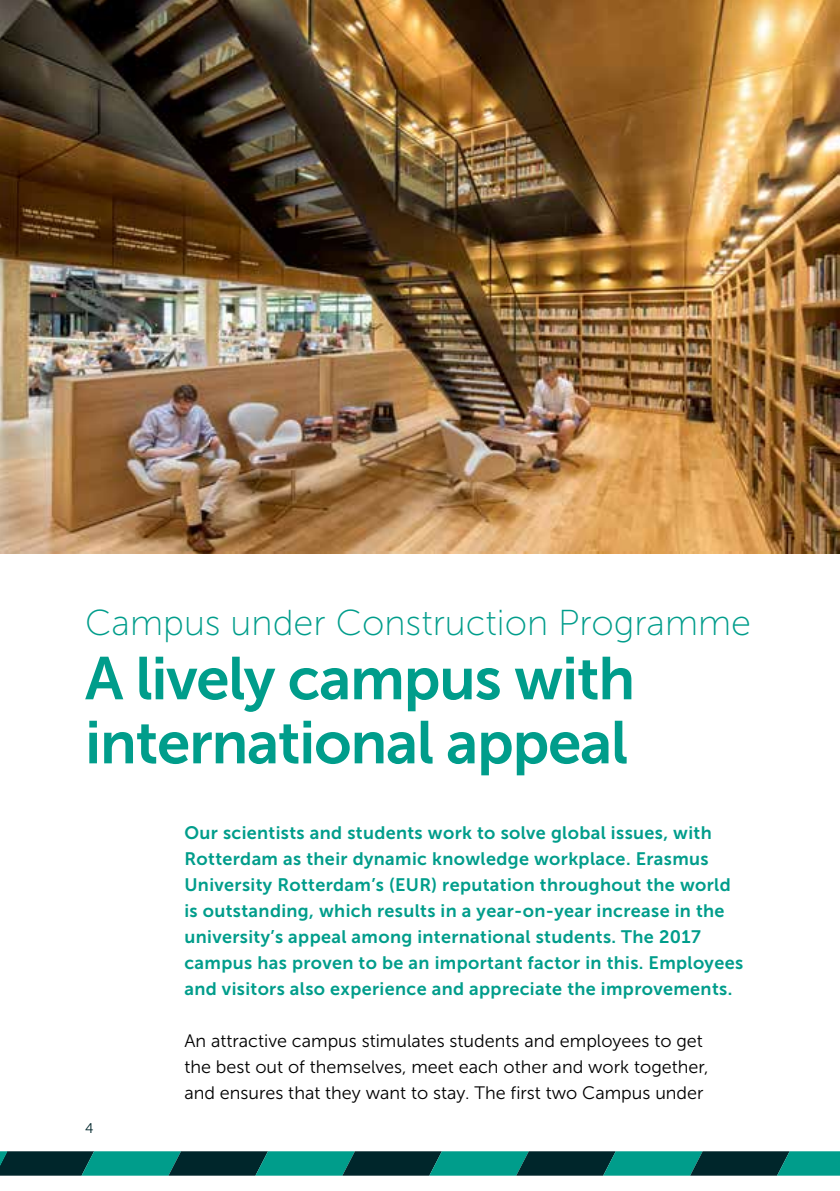
<style>
.page{position:relative;width:840px;height:1191px;background:#fff}
.page>*{position:absolute;margin:0;border:0;box-sizing:border-box;transform-origin:0 0}
.t1{font:60px/64px "Museo Sans 700";letter-spacing:-.02em;color:#009d8b}
.t2{font:36px "Museo Sans 100";color:#009d8b}
.t3{font:18px/26px "Museo Sans 700";letter-spacing:.02em;color:#009d8b}
.t4{font:18px/26px "Museo Sans 300";color:#000}
.t5{font:14px "Museo Sans 300";color:#00262b}
</style>
<div class="page">
<img style="left:0;top:0;width:839px;height:554px">
<svg style="left:0;top:1151px;width:839px;height:24px;background:#03615b"></svg>
<h2 class="t2" style="left:85px;top:604px;width:667px">Campus under Construction Programme</h2>
<h1 class="t1" style="left:85px;top:646px;width:551px">A lively campus with international appeal</h1>
<p class="t5" style="left:85px;top:1120px;width:10px">4</p>
<p class="t3" style="left:184px;top:820px;width:560px">Our scientists and students work to solve global issues, with Rotterdam as their dynamic knowledge workplace. Erasmus University Rotterdam’s (EUR) reputation throughout the world is outstanding, which results in a year-on-year increase in the university’s appeal among international students. The 2017 campus has proven to be an important factor in this. Employees and visitors also experience and appreciate the improvements.</p>
<p class="t4" style="left:184px;top:1028px;width:525px">An attractive campus stimulates students and employees to get the best out of themselves, meet each other and work together, and ensures that they want to stay. The first two Campus under</p>
</div>
